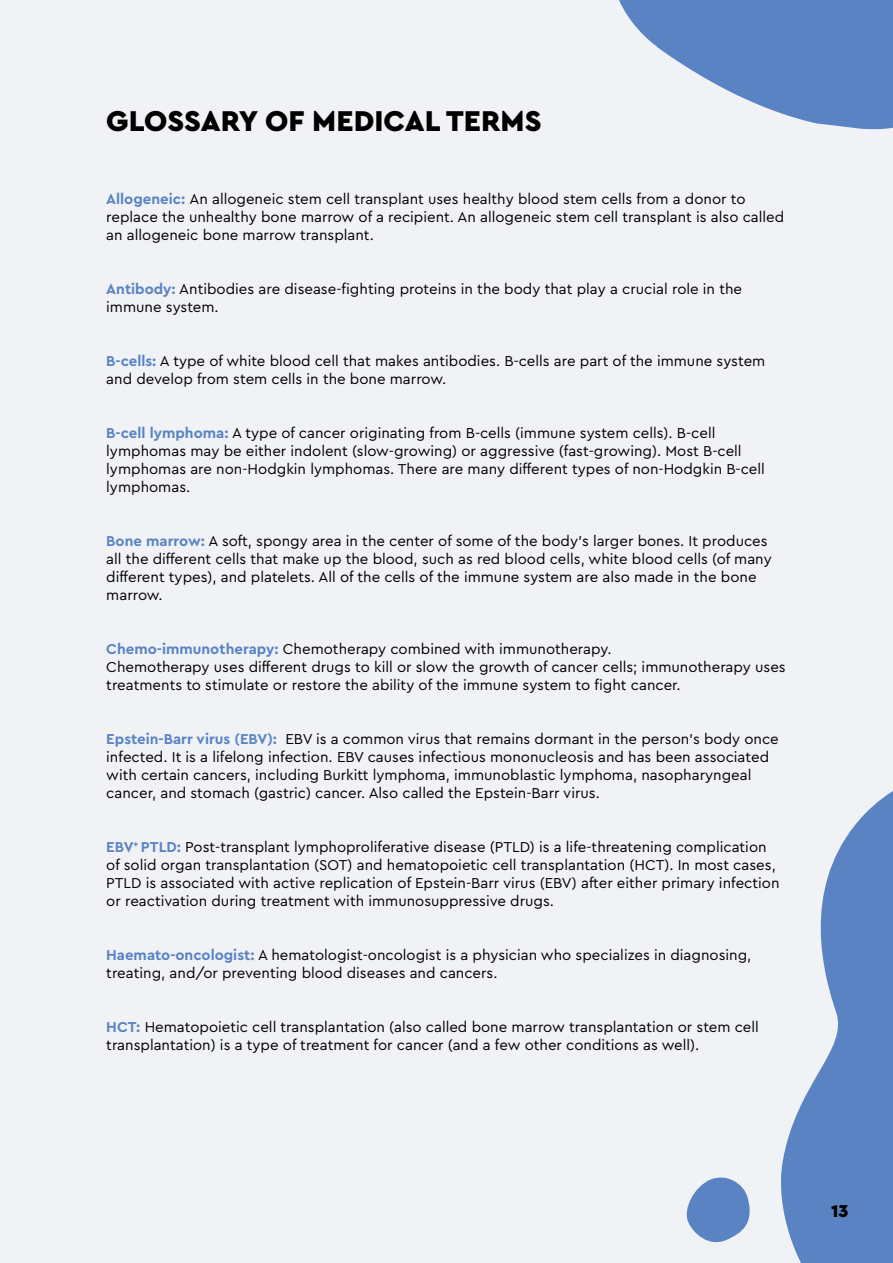
<style>
.page{position:relative;width:893px;height:1263px;background:#f0f2f6}
.page>*{position:absolute;margin:0;border:0;box-sizing:border-box;transform-origin:0 0}
.t1{font:900 30px "Cera Pro";color:#000}
.t2{font:900 18px "Cera Pro";color:#000}
.t3{font:15px/18px "Cera Pro";color:#000}
.s1{font-weight:700;color:#5983c3}
</style>
<div class="page">
<svg style="left:781px;top:791px;width:112px;height:472px;fill:#5983c3"></svg>
<svg style="left:686px;top:1177px;width:64px;height:66px"></svg>
<svg style="left:619px;top:0;width:274px;height:130px"></svg>
<h1 class="t1" style="left:106px;top:101px;width:437px">GLOSSARY OF MEDICAL TERMS</h1>
<p class="t3" style="left:106px;top:189px;width:679px"><span class="s1">Allogeneic:</span> An allogeneic stem cell transplant uses healthy blood stem cells from a donor to replace the unhealthy bone marrow of a recipient. An allogeneic stem cell transplant is also called an allogeneic bone marrow transplant.</p>
<p class="t3" style="left:106px;top:279px;width:637px"><span class="s1">Antibody:</span> Antibodies are disease-fighting proteins in the body that play a crucial role in the immune system.</p>
<p class="t3" style="left:106px;top:351px;width:661px"><span class="s1">B-cells:</span> A type of white blood cell that makes antibodies. B-cells are part of the immune system and develop from stem cells in the bone marrow.</p>
<p class="t3" style="left:106px;top:423px;width:660px"><span class="s1">B-cell lymphoma:</span> A type of cancer originating from B-cells (immune system cells). B-cell lymphomas may be either indolent (slow-growing) or aggressive (fast-growing). Most B-cell lymphomas are non-Hodgkin lymphomas. There are many different types of non-Hodgkin B-cell lymphomas.</p>
<p class="t3" style="left:106px;top:531px;width:667px"><span class="s1">Bone marrow:</span> A soft, spongy area in the center of some of the body’s larger bones. It produces all the different cells that make up the blood, such as red blood cells, white blood cells (of many different types), and platelets. All of the cells of the immune system are also made in the bone marrow.</p>
<p class="t3" style="left:106px;top:639px;width:681px"><span class="s1">Chemo-immunotherapy:</span> Chemotherapy combined with immunotherapy.<br>Chemotherapy uses different drugs to kill or slow the growth of cancer cells; immunotherapy uses treatments to stimulate or restore the ability of the immune system to fight cancer.</p>
<p class="t3" style="left:106px;top:729px;width:674px"><span class="s1">Epstein-Barr virus (EBV):</span> EBV is a common virus that remains dormant in the person’s body once infected. It is a lifelong infection. EBV causes infectious mononucleosis and has been associated with certain cancers, including Burkitt lymphoma, immunoblastic lymphoma, nasopharyngeal cancer, and stomach (gastric) cancer. Also called the Epstein-Barr virus.</p>
<p class="t3" style="left:106px;top:837px;width:675px"><span class="s1">EBV</span><sup>+</sup> <span class="s1">PTLD:</span> Post-transplant lymphoproliferative disease (PTLD) is a life-threatening complication of solid organ transplantation (SOT) and hematopoietic cell transplantation (HCT). In most cases, PTLD is associated with active replication of Epstein-Barr virus (EBV) after either primary infection or reactivation during treatment with immunosuppressive drugs.</p>
<p class="t3" style="left:106px;top:945px;width:647px"><span class="s1">Haemato-oncologist:</span> A hematologist-oncologist is a physician who specializes in diagnosing, treating, and/or preventing blood diseases and cancers.</p>
<p class="t3" style="left:106px;top:1017px;width:654px"><span class="s1">HCT:</span> Hematopoietic cell transplantation (also called bone marrow transplantation or stem cell transplantation) is a type of treatment for cancer (and a few other conditions as well).</p>
<p class="t2" style="left:831px;top:1199px;width:19px">13</p>
</div>
